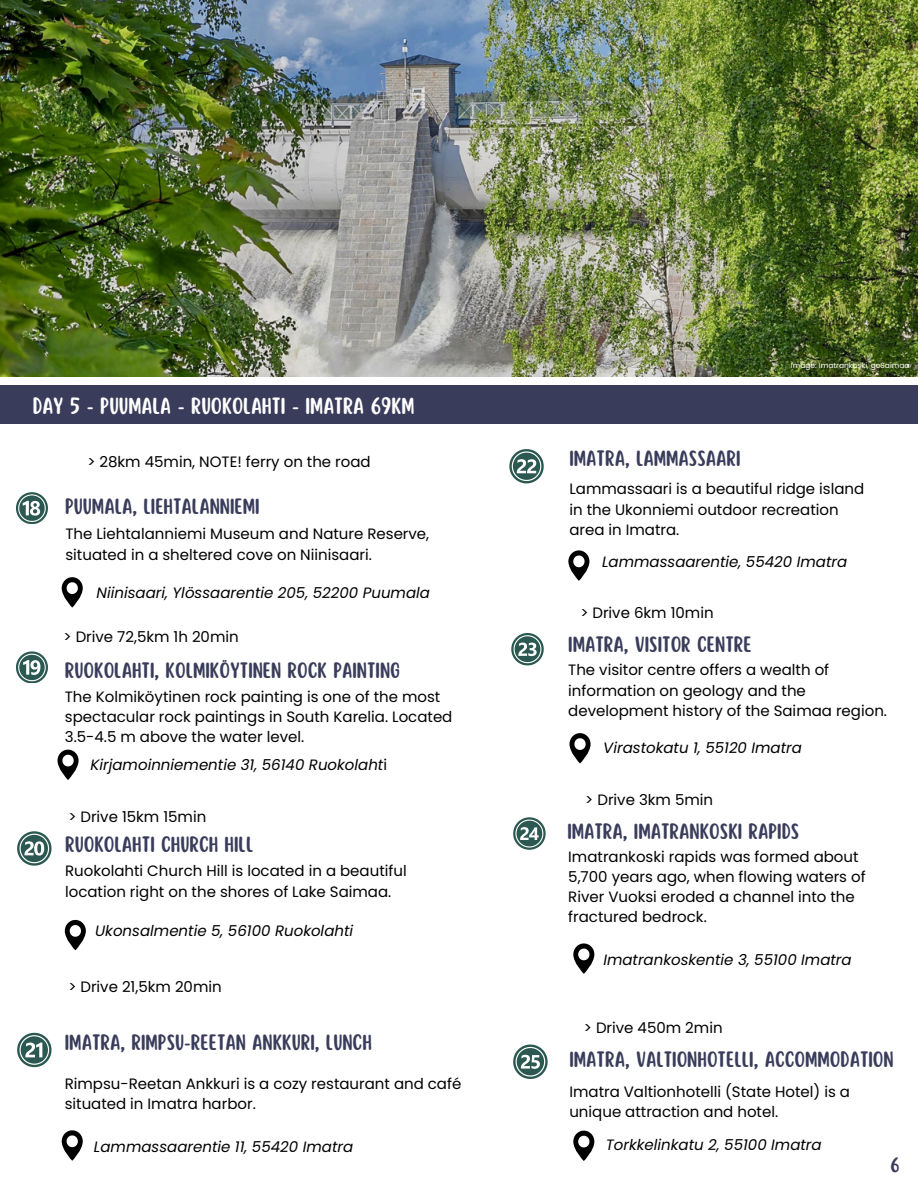
<style>
.page{position:relative;width:918px;height:1188px;background:#fff}
.page>*{position:absolute;margin:0;border:0;box-sizing:border-box;transform-origin:0 0}
.t1{font:20.55px "Scripter";color:#fff}
.t2{font:19.5px "Scripter";color:#3a3c5b}
.t3{font:18px "Scripter";color:#3a3c5b}
.t4{font:15px/20.2px "Poppins";color:#000}
.t5{font:italic 15px "Poppins";color:#000}
.t6{font:7.5px "Poppins";color:#fff}
.s1{font-style:normal}
</style>
<div class="page">
<div style="left:0;top:385px;width:918px;height:39px;background:#3a3c5b"></div>
<svg style="left:511px;top:633px;width:33px;height:32px"></svg>
<svg style="left:513px;top:817px;width:33px;height:33px"></svg>
<svg style="left:513px;top:1045px;width:35px;height:34px"></svg>
<img style="left:0;top:0;width:918px;height:376px">
<svg style="left:17px;top:1033px;width:35px;height:34px"></svg>
<svg style="left:509px;top:449px;width:35px;height:34px"></svg>
<svg style="left:62px;top:577px;width:21px;height:31px"></svg>
<svg style="left:58px;top:750px;width:21px;height:30px"></svg>
<svg style="left:65px;top:920px;width:21px;height:30px"></svg>
<svg style="left:62px;top:1130px;width:21px;height:31px"></svg>
<svg style="left:568px;top:550px;width:21px;height:31px"></svg>
<svg style="left:570px;top:733px;width:21px;height:31px"></svg>
<svg style="left:573px;top:1131px;width:21px;height:30px"></svg>
<svg style="left:573px;top:944px;width:21px;height:30px"></svg>
<svg style="left:16px;top:651px;width:31px;height:32px"></svg>
<svg style="left:17px;top:831px;width:35px;height:35px"></svg>
<svg style="left:16px;top:492px;width:31px;height:32px"></svg>
<p class="t1" style="left:33px;top:395px;width:383px">DAY 5 - PUUMALA - RUOKOLAHTI - IMATRA 69KM</p>
<h2 class="t4" style="left:87px;top:451px;width:285px">&gt; 28km 45min, NOTE! ferry on the road</h2>
<h1 class="t2" style="left:65px;top:496px;width:196px">PUUMALA, LIEHTALANNIEMI</h1>
<h2 class="t4" style="left:65px;top:524px;width:365px">The Liehtalanniemi Museum and Nature Reserve, situated in a sheltered cove on Niinisaari.</h2>
<p class="t5" style="left:97px;top:582px;width:335px">Niinisaari, Ylössaarentie 205, 52200 Puumala</p>
<p class="t4" style="left:64px;top:626px;width:177px">&gt; Drive 72,5km 1h 20min</p>
<p class="t2" style="left:65px;top:660px;width:337px">RUOKOLAHTI, KOLMIKÖYTINEN ROCK PAINTING</p>
<h1 class="t4" style="left:65px;top:686px;width:389px">The Kolmiköytinen rock painting is one of the most spectacular rock paintings in South Karelia. Located<br>3.5-4.5 m above the water level.</h1>
<h2 class="t5" style="left:91px;top:754px;width:298px">Kirjamoinniementie 31, 56140 Ruokolaht<span class="s1">i</span></h2>
<h2 class="t4" style="left:68px;top:806px;width:140px">&gt; Drive 15km 15min</h2>
<h2 class="t2" style="left:65px;top:834px;width:190px">RUOKOLAHTI CHURCH HILL</h2>
<p class="t4" style="left:65px;top:861px;width:343px">Ruokolahti Church Hill is located in a beautiful location right on the shores of Lake Saimaa.</p>
<h1 class="t5" style="left:95px;top:921px;width:260px">Ukonsalmentie 5, 56100 Ruokolahti</h1>
<h2 class="t4" style="left:68px;top:977px;width:155px">&gt; Drive 21,5km 20min</h2>
<h2 class="t2" style="left:65px;top:1032px;width:309px">IMATRA, RIMPSU-REETAN ANKKURI, LUNCH</h2>
<p class="t4" style="left:65px;top:1073px;width:398px">Rimpsu-Reetan Ankkuri is a cozy restaurant and café situated in Imatra harbor.</p>
<h2 class="t5" style="left:94px;top:1137px;width:261px">Lammassaarentie 11, 55420 Imatra</h2>
<h2 class="t6" style="left:791px;top:360px;width:120px">Image: Imatrankoski, goSaimaa</h2>
<p class="t2" style="left:569px;top:449px;width:173px">IMATRA, LAMMASSAARI</p>
<h2 class="t4" style="left:569px;top:479px;width:296px">Lammassaari is a beautiful ridge island in the Ukonniemi outdoor recreation area in Imatra.</h2>
<p class="t5" style="left:602px;top:551px;width:247px">Lammassaarentie, 55420 Imatra</p>
<h1 class="t4" style="left:580px;top:603px;width:135px">&gt; Drive 6km 10min</h1>
<h1 class="t2" style="left:568px;top:635px;width:185px">IMATRA, VISITOR CENTRE</h1>
<h2 class="t4" style="left:568px;top:660px;width:320px">The visitor centre offers a wealth of information on geology and the development history of the Saimaa region.</h2>
<h2 class="t5" style="left:603px;top:737px;width:200px">Virastokatu 1, 55120 Imatra</h2>
<h2 class="t4" style="left:585px;top:789px;width:129px">&gt; Drive 3km 5min</h2>
<p class="t2" style="left:567px;top:822px;width:233px">IMATRA, IMATRANKOSKI RAPIDS</p>
<h1 class="t4" style="left:568px;top:846px;width:299px">Imatrankoski rapids was formed about 5,700 years ago, when flowing waters of River Vuoksi eroded a channel into the fractured bedrock.</h1>
<h2 class="t5" style="left:603px;top:950px;width:250px">Imatrankoskentie 3, 55100 Imatra</h2>
<p class="t4" style="left:584px;top:1018px;width:140px">&gt; Drive 450m 2min</p>
<p class="t2" style="left:569px;top:1050px;width:326px">IMATRA, VALTIONHOTELLI, ACCOMMODATION</p>
<h2 class="t4" style="left:569px;top:1081px;width:282px">Imatra Valtionhotelli (State Hotel) is a unique attraction and hotel.</h2>
<h2 class="t5" style="left:606px;top:1134px;width:217px">Torkkelinkatu 2, 55100 Imatra</h2>
<p class="t3" style="left:891px;top:1155px;width:11px">6</p>
</div>
